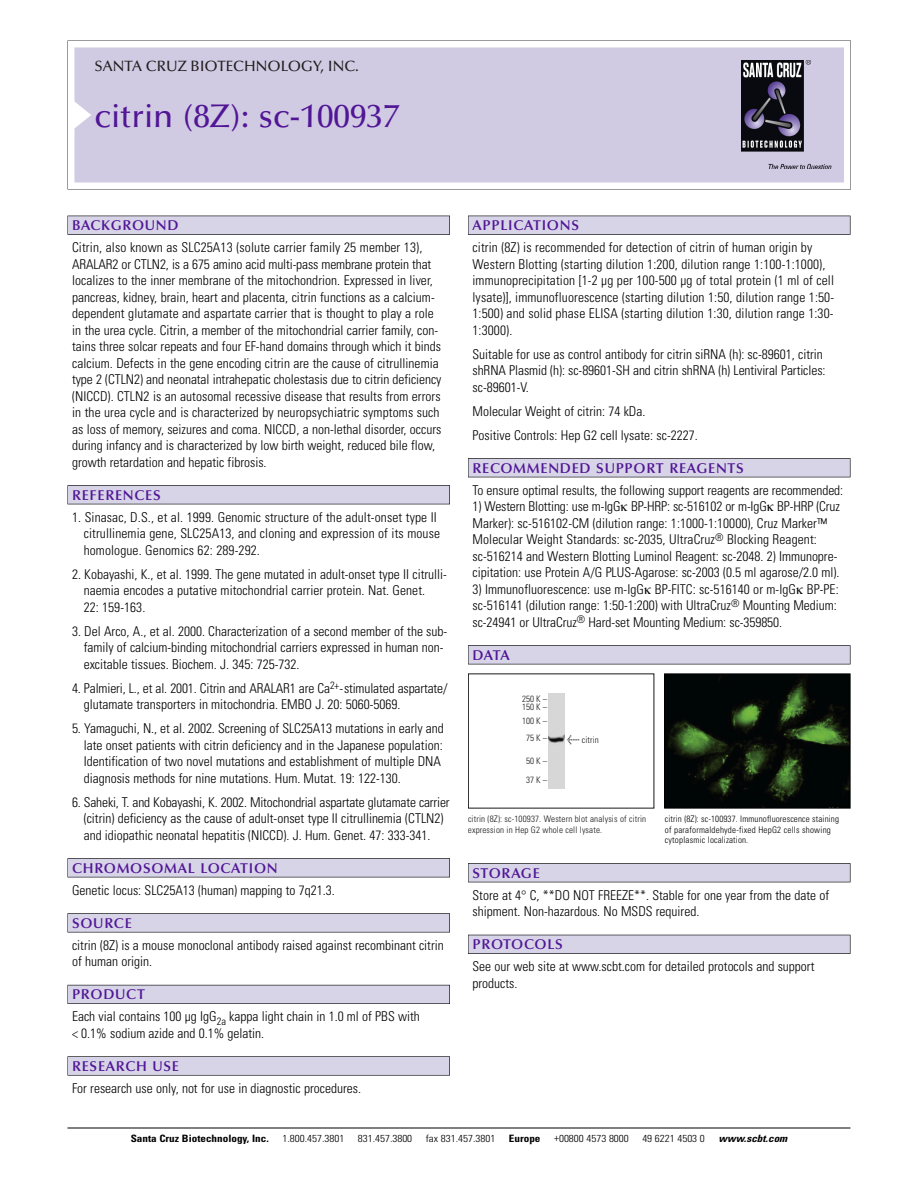
<style>
.page{position:relative;width:918px;height:1188px;background:#fff}
.page>*{position:absolute;margin:0;border:0;box-sizing:border-box;transform-origin:0 0}
.t1{font:500 33px "Optima";color:#511695}
.t2{font:500 15px "Optima";color:#231f20}
.t3{font:600 14.25px "Optima";letter-spacing:.05em;color:#511695}
.t4{font:300 condensed 13.5px/16.5px "Univers";color:#000}
.t5{font:300 condensed 10.2px "Univers";color:#000;scale:1.1 1}
.t6{font:700 condensed 10.2px "Univers";color:#000;scale:1.1 1}
.t7{font:italic 700 condensed 10.2px "Univers";color:#000;scale:1.1 1}
.t8{font:300 condensed 9px/10.5px "Univers";letter-spacing:.015em;color:#191919}
.t9{font:300 condensed 9px/10.5px "Univers";letter-spacing:.015em;color:#000}
.s1{font-family:"Meta Plus";font-weight:400;font-stretch:normal;font-size:10.5px}
</style>
<div class="page">
<svg style="left:74px;top:41px;width:777px;height:148px"></svg>
<div style="left:74px;top:47px;width:770px;height:135px;background:#d1cae3"></div>
<img style="left:741px;top:60px;width:90px;height:108px">
<div style="left:68px;top:216px;width:382px;height:19px;background:#535256"></div>
<div style="left:68px;top:216px;width:381px;height:18px;background:#d7d4e8"></div>
<div style="left:68px;top:485px;width:382px;height:19px;background:#515155"></div>
<div style="left:68px;top:486px;width:381px;height:18px;background:#d7d4e8"></div>
<div style="left:68px;top:858px;width:382px;height:19px;background:#545357"></div>
<div style="left:68px;top:859px;width:381px;height:18px;background:#d7d4e8"></div>
<div style="left:68px;top:913px;width:382px;height:19px;background:#575659"></div>
<div style="left:68px;top:914px;width:381px;height:18px;background:#d7d4e8"></div>
<div style="left:68px;top:985px;width:382px;height:19px;background:#595860"></div>
<div style="left:68px;top:985px;width:381px;height:18px;background:#d7d4e8"></div>
<svg style="left:68px;top:1056px;width:382px;height:20px"></svg>
<div style="left:68px;top:1057px;width:381px;height:18px;background:#d7d4e8"></div>
<div style="left:468px;top:216px;width:382px;height:19px;background:#535256"></div>
<div style="left:468px;top:216px;width:382px;height:18px;background:#d7d4e8"></div>
<div style="left:468px;top:458px;width:382px;height:19px;background:#515155"></div>
<div style="left:468px;top:459px;width:382px;height:18px;background:#d7d4e8"></div>
<div style="left:468px;top:645px;width:382px;height:19px;background:#545357"></div>
<div style="left:468px;top:646px;width:382px;height:18px;background:#d7d4e8"></div>
<div style="left:468px;top:863px;width:382px;height:19px;background:#515155"></div>
<div style="left:468px;top:864px;width:382px;height:18px;background:#d7d4e8"></div>
<div style="left:468px;top:935px;width:382px;height:19px;background:#515057"></div>
<div style="left:468px;top:935px;width:382px;height:18px;background:#d7d4e8"></div>
<hr style="left:68px;top:1128px;width:782px;height:1px;background:#000">
<img style="left:666px;top:676px;width:182px;height:130px">
<div style="left:664px;top:674px;width:186px;height:134px;border:1px solid #000"></div>
<div style="left:548px;top:693px;width:17px;height:95px;background:#d7d7d7"></div>
<p class="t2" style="left:94px;top:60px;width:266px">SANTA CRUZ BIOTECHNOLOGY, INC.</p>
<p class="t1" style="left:94px;top:102px;width:307px">citrin (8Z): sc-100937</p>
<p class="t3" style="left:72px;top:219px;width:108px">BACKGROUND</p>
<p class="t4" style="left:72px;top:240px;width:371px">Citrin, also known as SLC25A13 (solute carrier family 25 member 13), ARALAR2 or CTLN2, is a 675 amino acid multi-pass membrane protein that localizes to the inner membrane of the mitochondrion. Expressed in liver, pancreas, kidney, brain, heart and placenta, citrin functions as a calcium&shy;dependent glutamate and aspartate carrier that is thought to play a role in the urea cycle. Citrin, a member of the mitochondrial carrier family, con&shy;tains three solcar repeats and four EF-hand domains through which it binds calcium. Defects in the gene encoding citrin are the cause of citrullinemia type 2 (CTLN2) and neonatal intrahepatic cholestasis due to citrin deficiency (NICCD). CTLN2 is an autosomal recessive disease that results from errors in the urea cycle and is characterized by neuropsychiatric symptoms such as loss of memory, seizures and coma. NICCD, a non-lethal disorder, occurs during infancy and is characterized by low birth weight, reduced bile flow, growth retardation and hepatic fibrosis.</p>
<p class="t3" style="left:72px;top:489px;width:90px">REFERENCES</p>
<p class="t4" style="left:84px;top:510px;width:358px;text-indent:-12px">1. Sinasac, D.S., et al. 1999. Genomic structure of the adult-onset type II citrullinemia gene, SLC25A13, and cloning and expression of its mouse homologue. Genomics 62: 289-292.</p>
<p class="t4" style="left:84px;top:567px;width:365px;text-indent:-12px">2. Kobayashi, K., et al. 1999. The gene mutated in adult-onset type II citrulli&shy;naemia encodes a putative mitochondrial carrier protein. Nat. Genet.<br>22: 159-163.</p>
<p class="t4" style="left:84px;top:624px;width:365px;text-indent:-12px">3. Del Arco, A., et al. 2000. Characterization of a second member of the sub&shy;family of calcium-binding mitochondrial carriers expressed in human non&shy;excitable tissues. Biochem. J. 345: 725-732.</p>
<p class="t4" style="left:84px;top:681px;width:365px;text-indent:-12px">4. Palmieri, L., et al. 2001. Citrin and ARALAR1 are Ca<sup>2+</sup>-stimulated aspartate/ glutamate transporters in mitochondria. EMBO J. 20: 5060-5069.</p>
<p class="t4" style="left:84px;top:721px;width:362px;text-indent:-12px">5. Yamaguchi, N., et al. 2002. Screening of SLC25A13 mutations in early and late onset patients with citrin deficiency and in the Japanese population:<br>Identification of two novel mutations and establishment of multiple DNA diagnosis methods for nine mutations. Hum. Mutat. 19: 122-130.</p>
<p class="t4" style="left:72px;top:795px;width:379px;text-align:center">6. Saheki, T. and Kobayashi, K. 2002. Mitochondrial aspartate glutamate carrier (citrin) deficiency as the cause of adult-onset type II citrullinemia (CTLN2) and idiopathic neonatal hepatitis (NICCD). J. Hum. Genet. 47: 333-341.</p>
<p class="t3" style="left:72px;top:862px;width:207px">CHROMOSOMAL LOCATION</p>
<p class="t4" style="left:72px;top:883px;width:264px">Genetic locus: SLC25A13 (human) mapping to 7q21.3.</p>
<p class="t3" style="left:72px;top:917px;width:61px">SOURCE</p>
<p class="t4" style="left:72px;top:938px;width:373px">citrin (8Z) is a mouse monoclonal antibody raised against recombinant citrin of human origin.</p>
<p class="t3" style="left:72px;top:988px;width:74px">PRODUCT</p>
<p class="t4" style="left:72px;top:1010px;width:349px">Each vial contains 100 µg IgG<sub>2a</sub> kappa light chain in 1.0 ml of PBS with &lt; 0.1% sodium azide and 0.1% gelatin.</p>
<p class="t3" style="left:72px;top:1060px;width:109px">RESEARCH USE</p>
<p class="t4" style="left:72px;top:1081px;width:291px">For research use only, not for use in diagnostic procedures.</p>
<p class="t3" style="left:473px;top:219px;width:108px">APPLICATIONS</p>
<p class="t4" style="left:473px;top:240px;width:363px">citrin (8Z) is recommended for detection of citrin of human origin by Western Blotting (starting dilution 1:200, dilution range 1:100-1:1000), immunoprecipitation [1-2 µg per 100-500 µg of total protein (1 ml of cell lysate)], immunofluorescence (starting dilution 1:50, dilution range 1:50- 1:500) and solid phase ELISA (starting dilution 1:30, dilution range 1:30- 1:3000).</p>
<p class="t4" style="left:473px;top:347px;width:355px">Suitable for use as control antibody for citrin siRNA (h): sc-89601, citrin shRNA Plasmid (h): sc-89601-SH and citrin shRNA (h) Lentiviral Particles: sc-89601-V.</p>
<p class="t4" style="left:473px;top:404px;width:174px">Molecular Weight of citrin: 74 kDa.</p>
<p class="t4" style="left:473px;top:428px;width:227px">Positive Controls: Hep G2 cell lysate: sc-2227.</p>
<p class="t3" style="left:473px;top:462px;width:273px">RECOMMENDED SUPPORT REAGENTS</p>
<p class="t4" style="left:473px;top:483px;width:372px">To ensure optimal results, the following support reagents are recommended:</p>
<p class="t4" style="left:473px;top:499px;width:369px">1) Western Blotting: use m-IgG BP-HRP: sc-516102 or m-IgG BP-HRP (Cruz Marker): sc-516102-CM (dilution range: 1:1000-1:10000), Cruz Marker™ Molecular Weight Standards: sc-2035, UltraCruz<sup>®</sup> Blocking Reagent: sc-516214 and Western Blotting Luminol Reagent: sc-2048. 2) Immunopre&shy;cipitation: use Protein A/G PLUS-Agarose: sc-2003 (0.5 ml agarose/2.0 ml).</p>
<p class="t4" style="left:473px;top:582px;width:368px">3) Immunofluorescence: use m-IgG BP-FITC: sc-516140 or m-IgG BP-PE: sc-516141 (dilution range: 1:50-1:200) with UltraCruz<sup>®</sup> Mounting Medium: sc-24941 or UltraCruz<sup>®</sup> Hard-set Mounting Medium: sc-359850.</p>
<p class="t3" style="left:473px;top:649px;width:39px">DATA</p>
<p class="t8" style="left:522px;top:696px;width:26px;line-height:7.8px">250 K –<br>150 K –</p>
<p class="t8" style="left:522px;top:714px;width:26px;line-height:16.5px;text-align:center">100 K –<br>75 K –</p>
<p class="t8" style="left:526px;top:751px;width:22px;line-height:19.6px">50 K –<br>37 K –</p>
<p class="t8" style="left:567px;top:735px;width:33px"><span class="s1">&lt;</span> citrin</p>
<p class="t8" style="left:468px;top:815px;width:180px">citrin (8Z): sc-100937. Western blot analysis of citrin expression in Hep G2 whole cell lysate.</p>
<p class="t9" style="left:665px;top:815px;width:176px">citrin (8Z): sc-100937. Immunofluorescence staining of paraformaldehyde-fixed HepG2 cells showing cytoplasmic localization.</p>
<p class="t3" style="left:473px;top:867px;width:69px">STORAGE</p>
<p class="t4" style="left:473px;top:888px;width:358px">Store at 4° C, **DO NOT FREEZE**. Stable for one year from the date of shipment. Non-hazardous. No MSDS required.</p>
<p class="t3" style="left:473px;top:938px;width:92px">PROTOCOLS</p>
<p class="t4" style="left:473px;top:960px;width:343px">See our web site at www.scbt.com for detailed protocols and support products.</p>
<p class="t6" style="left:131px;top:1135px;width:127px">Santa Cruz Biotechnology, Inc.</p>
<p class="t5" style="left:282px;top:1135px;width:58px">1.800.457.3801</p>
<p class="t5" style="left:358px;top:1135px;width:51px">831.457.3800</p>
<p class="t5" style="left:426px;top:1135px;width:65px">fax 831.457.3801</p>
<p class="t6" style="left:509px;top:1135px;width:30px">Europe</p>
<p class="t5" style="left:554px;top:1135px;width:69px">+00800 4573 8000</p>
<p class="t5" style="left:642px;top:1135px;width:58px">49 6221 4503 0</p>
<p class="t7" style="left:719px;top:1135px;width:66px">www.scbt.com</p>
</div>
